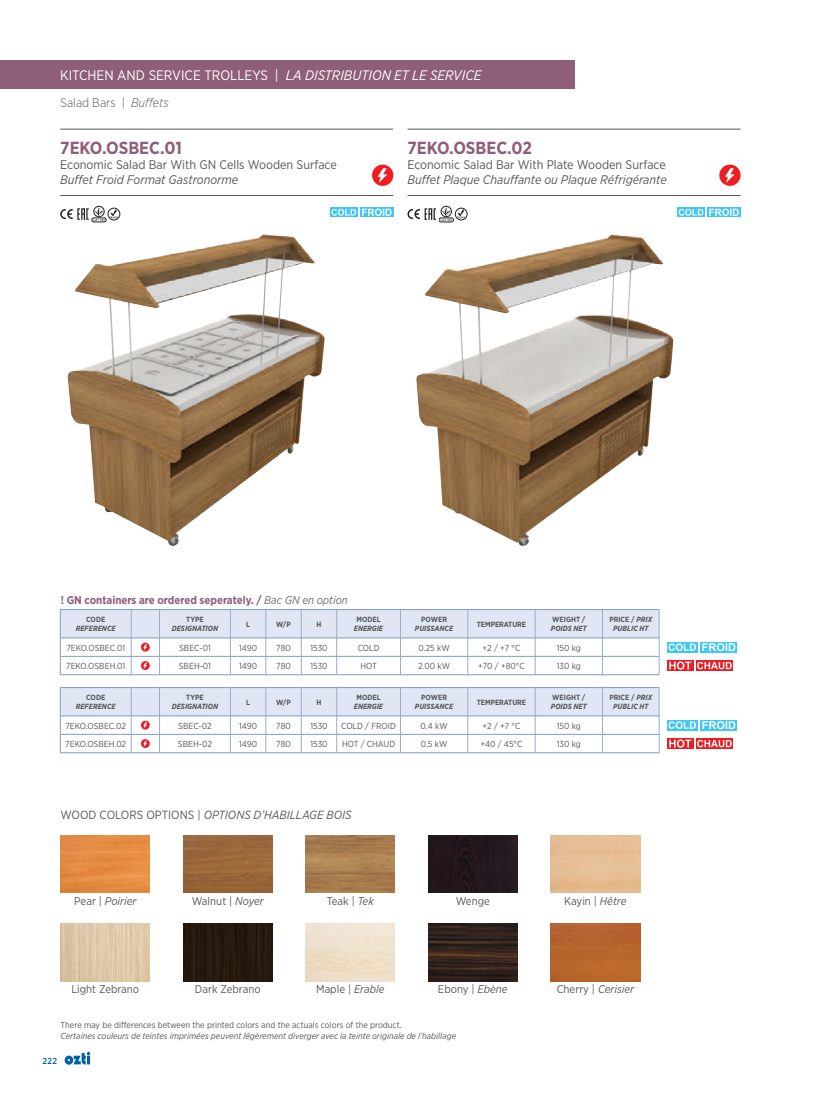
<style>
.page{position:relative;width:815px;height:1099px;background:#fff}
.page>*{position:absolute;margin:0;border:0;box-sizing:border-box;transform-origin:0 0}
.t1{font:700 17.5px "Gotham Narrow";color:#8f5e79}
.t2{font:13.75px "Gotham Narrow";color:#fff}
.t3{font:12.5px "Gotham Narrow";color:#57585a}
.t4{font:italic 12.5px "Gotham Narrow";color:#57585a}
.t5{font:300 12.5px "Gotham Narrow";color:#57585a}
.t6{font:italic 11.88px "Gotham Narrow";color:#57585a}
.t7{font:11.25px "Gotham Narrow";color:#57585a}
.t8{font:700 11.25px "Gotham Narrow";color:#8f5e79}
.t9{font:italic 11.25px "Gotham Narrow";color:#57585a}
.t10{font:8.75px "Gotham Narrow";color:#57585a}
.t11{font:italic 8.75px "Gotham Narrow";color:#57585a}
.t12{font:500 8.75px "Gotham Narrow";color:#0160ae}
.t13{font:italic 700 7.5px/9px "Gotham Narrow";color:#57585a;text-align:center}
.t14{font:700 7.5px "Gotham Narrow";letter-spacing:-.01em;color:#57585a}
.s1{font-style:italic}
.s2{font-weight:400;font-style:italic;color:#6c6d70}
.s3{font-style:normal}
</style>
<div class="page">
<svg style="left:60px;top:609px;width:600px;height:66px"></svg>
<svg style="left:696px;top:660px;width:37px;height:11px"></svg>
<svg style="left:697px;top:662px;width:35px;height:7px"></svg>
<svg style="left:667px;top:660px;width:26px;height:11px"></svg>
<svg style="left:669px;top:661px;width:22px;height:8px"></svg>
<div style="left:700px;top:641px;width:37px;height:11px;background:#40c7f4"></div>
<svg style="left:702px;top:643px;width:33px;height:8px"></svg>
<svg style="left:667px;top:642px;width:31px;height:10px"></svg>
<svg style="left:669px;top:643px;width:27px;height:7px"></svg>
<svg style="left:60px;top:687px;width:600px;height:66px"></svg>
<svg style="left:696px;top:738px;width:37px;height:11px"></svg>
<svg style="left:697px;top:739px;width:35px;height:8px"></svg>
<svg style="left:667px;top:738px;width:26px;height:11px"></svg>
<svg style="left:669px;top:739px;width:22px;height:8px"></svg>
<div style="left:700px;top:719px;width:37px;height:11px;background:#40c7f4"></div>
<svg style="left:702px;top:721px;width:33px;height:8px"></svg>
<svg style="left:667px;top:720px;width:31px;height:10px"></svg>
<svg style="left:669px;top:721px;width:27px;height:7px"></svg>
<svg style="left:65px;top:1051px;width:25px;height:13px"></svg>
<div style="left:7px;top:60px;width:567px;height:29px;background:#8f5e79"></div>
<hr style="left:60px;top:129px;width:333px;height:1px;background:#57585a">
<hr style="left:60px;top:195px;width:333px;height:1px;background:#57585a">
<div style="left:372px;top:165px;width:21px;height:21px;background:#ee1d23;border-radius:50%"></div>
<svg style="left:378px;top:168px;width:9px;height:15px"></svg>
<svg style="left:360px;top:207px;width:33px;height:10px"></svg>
<svg style="left:362px;top:209px;width:30px;height:7px"></svg>
<div style="left:330px;top:207px;width:28px;height:10px;background:#40c7f4"></div>
<svg style="left:331px;top:209px;width:25px;height:7px"></svg>
<hr style="left:407px;top:129px;width:334px;height:1px;background:#57585a">
<hr style="left:407px;top:195px;width:334px;height:1px;background:#57585a">
<div style="left:719px;top:165px;width:22px;height:21px;background:#ee1d23;border-radius:50%"></div>
<svg style="left:725px;top:168px;width:10px;height:15px"></svg>
<div style="left:441px;top:206px;width:11px;height:11px;border:1px solid #231f20;border-radius:50%"></div>
<div style="left:439px;top:218px;width:14px;height:4px;border:1px solid #231f20;border-radius:2px"></div>
<div style="left:455px;top:208px;width:12px;height:12px;border:1px solid #231f20;border-radius:50%"></div>
<svg style="left:458px;top:209px;width:7px;height:9px"></svg>
<svg style="left:407px;top:207px;width:45px;height:14px"></svg>
<svg style="left:707px;top:207px;width:34px;height:10px"></svg>
<svg style="left:709px;top:209px;width:30px;height:7px"></svg>
<svg style="left:677px;top:207px;width:28px;height:10px"></svg>
<svg style="left:679px;top:209px;width:24px;height:7px"></svg>
<div style="left:94px;top:206px;width:10px;height:11px;border:1px solid #231f20;border-radius:50%"></div>
<div style="left:92px;top:218px;width:14px;height:4px;border:1px solid #231f20;border-radius:2px"></div>
<div style="left:108px;top:208px;width:12px;height:12px;border:1px solid #231f20;border-radius:50%"></div>
<svg style="left:60px;top:207px;width:58px;height:14px"></svg>
<img style="left:68px;top:234px;width:257px;height:312px">
<img style="left:416px;top:234px;width:257px;height:312px">
<img style="left:61px;top:835px;width:89px;height:58px">
<img style="left:61px;top:923px;width:89px;height:58px">
<img style="left:306px;top:835px;width:89px;height:58px">
<img style="left:551px;top:923px;width:89px;height:58px">
<img style="left:183px;top:835px;width:89px;height:58px">
<img style="left:183px;top:923px;width:89px;height:58px">
<img style="left:428px;top:835px;width:89px;height:58px">
<img style="left:428px;top:923px;width:89px;height:58px">
<h2 class="t2" style="left:60px;top:67px;width:423px">KITCHEN AND SERVICE TROLLEYS | <span class="s1">LA DISTRIBUTION ET LE SERVICE</span></h2>
<h3 class="t5" style="left:60px;top:95px;width:110px">Salad Bars | <span class="s1">Buffets</span></h3>
<h1 class="t1" style="left:60px;top:136px;width:123px">7EKO.OSBEC.01</h1>
<h3 class="t3" style="left:60px;top:156px;width:278px">Economic Salad Bar With GN Cells Wooden Surface</h3>
<h3 class="t4" style="left:60px;top:171px;width:180px">Buffet Froid Format Gastronorme</h3>
<h1 class="t1" style="left:407px;top:136px;width:126px">7EKO.OSBEC.02</h1>
<h3 class="t3" style="left:407px;top:156px;width:260px">Economic Salad Bar With Plate Wooden Surface</h3>
<h3 class="t4" style="left:407px;top:171px;width:261px">Buffet Plaque Chauffante ou Plaque Réfrigérante</h3>
<p class="t8" style="left:61px;top:593px;width:288px">! GN containers are ordered seperately. / <span class="s2">Bac GN en option</span></p>
<p class="t14" style="left:86px;top:614px;width:21px">CODE</p>
<p class="t13" style="left:76px;top:624px;width:42px">REFERENCE</p>
<p class="t14" style="left:186px;top:614px;width:19px">TYPE</p>
<p class="t13" style="left:172px;top:624px;width:48px">DESIGNATION</p>
<p class="t14" style="left:246px;top:619px;width:5px">L</p>
<p class="t14" style="left:276px;top:619px;width:16px">W/P</p>
<p class="t14" style="left:317px;top:619px;width:6px">H</p>
<p class="t14" style="left:357px;top:615px;width:26px">MODEL</p>
<p class="t13" style="left:354px;top:624px;width:31px">ENERGIE</p>
<p class="t14" style="left:421px;top:615px;width:27px">POWER</p>
<p class="t13" style="left:415px;top:624px;width:40px">PUISSANCE</p>
<p class="t14" style="left:477px;top:619px;width:51px">TEMPERATURE</p>
<p class="t14" style="left:552px;top:614px;width:35px">WEIGHT /</p>
<p class="t13" style="left:551px;top:624px;width:37px">POIDS NET</p>
<p class="t13" style="left:609px;top:615px;width:44px"><span class="s3">PRICE /</span> PRIX<br>PUBLIC HT</p>
<p class="t10" style="left:66px;top:642px;width:60px">7EKO.OSBEC.01</p>
<p class="t10" style="left:179px;top:642px;width:33px">SBEC-01</p>
<p class="t10" style="left:239px;top:642px;width:20px">1490</p>
<p class="t10" style="left:276px;top:642px;width:16px">780</p>
<p class="t10" style="left:310px;top:642px;width:19px">1530</p>
<p class="t10" style="left:358px;top:642px;width:23px">COLD</p>
<p class="t10" style="left:418px;top:642px;width:33px">0.25 kW</p>
<p class="t10" style="left:482px;top:642px;width:39px">+2 / +7 °C</p>
<p class="t10" style="left:557px;top:642px;width:26px">150 kg</p>
<p class="t10" style="left:66px;top:660px;width:61px">7EKO.OSBEH.01</p>
<p class="t10" style="left:179px;top:660px;width:34px">SBEH-01</p>
<p class="t10" style="left:239px;top:660px;width:20px">1490</p>
<p class="t10" style="left:276px;top:660px;width:16px">780</p>
<p class="t10" style="left:310px;top:660px;width:19px">1530</p>
<p class="t10" style="left:360px;top:660px;width:18px">HOT</p>
<p class="t10" style="left:418px;top:660px;width:34px">2.00 kW</p>
<p class="t10" style="left:478px;top:660px;width:48px">+70 / +80°C</p>
<p class="t10" style="left:557px;top:660px;width:26px">130 kg</p>
<p class="t14" style="left:86px;top:692px;width:21px">CODE</p>
<p class="t13" style="left:76px;top:702px;width:42px">REFERENCE</p>
<p class="t14" style="left:186px;top:692px;width:19px">TYPE</p>
<p class="t13" style="left:172px;top:702px;width:48px">DESIGNATION</p>
<p class="t14" style="left:246px;top:697px;width:5px">L</p>
<p class="t14" style="left:276px;top:697px;width:16px">W/P</p>
<p class="t14" style="left:317px;top:697px;width:6px">H</p>
<p class="t14" style="left:357px;top:693px;width:26px">MODEL</p>
<p class="t13" style="left:354px;top:702px;width:31px">ENERGIE</p>
<p class="t14" style="left:421px;top:693px;width:27px">POWER</p>
<p class="t13" style="left:415px;top:702px;width:40px">PUISSANCE</p>
<p class="t14" style="left:477px;top:697px;width:51px">TEMPERATURE</p>
<p class="t14" style="left:552px;top:692px;width:35px">WEIGHT /</p>
<p class="t13" style="left:551px;top:702px;width:37px">POIDS NET</p>
<p class="t13" style="left:609px;top:693px;width:44px"><span class="s3">PRICE /</span> PRIX<br>PUBLIC HT</p>
<p class="t10" style="left:66px;top:720px;width:62px">7EKO.OSBEC.02</p>
<p class="t10" style="left:178px;top:720px;width:35px">SBEC-02</p>
<p class="t10" style="left:239px;top:720px;width:20px">1490</p>
<p class="t10" style="left:276px;top:720px;width:16px">780</p>
<p class="t10" style="left:310px;top:720px;width:19px">1530</p>
<p class="t10" style="left:341px;top:720px;width:56px">COLD / FROID</p>
<p class="t10" style="left:421px;top:720px;width:29px">0.4 kW</p>
<p class="t10" style="left:482px;top:720px;width:39px">+2 / +7 °C</p>
<p class="t10" style="left:557px;top:720px;width:26px">150 kg</p>
<p class="t10" style="left:65px;top:738px;width:62px">7EKO.OSBEH.02</p>
<p class="t10" style="left:178px;top:738px;width:35px">SBEH-02</p>
<p class="t10" style="left:239px;top:738px;width:20px">1490</p>
<p class="t10" style="left:276px;top:738px;width:16px">780</p>
<p class="t10" style="left:310px;top:738px;width:19px">1530</p>
<p class="t10" style="left:342px;top:738px;width:55px">HOT / CHAUD</p>
<p class="t10" style="left:421px;top:738px;width:28px">0.5 kW</p>
<p class="t10" style="left:480px;top:738px;width:44px">+40 / 45°C</p>
<p class="t10" style="left:557px;top:738px;width:26px">130 kg</p>
<h3 class="t6" style="left:61px;top:807px;width:293px"><span class="s3">WOOD COLORS OPTIONS |</span> OPTIONS D’HABILLAGE BOIS</h3>
<p class="t9" style="left:74px;top:894px;width:64px"><span class="s3">Pear |</span> Poirier</p>
<p class="t7" style="left:192px;top:894px;width:73px">Walnut | <span class="s1">Noyer</span></p>
<p class="t7" style="left:327px;top:894px;width:49px">Teak | <span class="s1">Tek</span></p>
<p class="t7" style="left:456px;top:894px;width:36px">Wenge</p>
<p class="t7" style="left:564px;top:894px;width:64px">Kayin | <span class="s1">Hêtre</span></p>
<p class="t7" style="left:71px;top:982px;width:69px">Light Zebrano</p>
<p class="t7" style="left:195px;top:982px;width:67px">Dark Zebrano</p>
<p class="t7" style="left:316px;top:982px;width:70px">Maple | <span class="s1">Erable</span></p>
<p class="t7" style="left:438px;top:982px;width:71px">Ebony | <span class="s1">Ebène</span></p>
<p class="t9" style="left:557px;top:982px;width:79px"><span class="s3">Cherry |</span> Cerisier</p>
<p class="t10" style="left:61px;top:1019px;width:343px">There may be differences between the printed colors and the actuals colors of the product.</p>
<p class="t11" style="left:61px;top:1030px;width:397px">Certaines couleurs de teintes imprimées peuvent légèrement diverger avec la teinte originale de l’habillage</p>
<p class="t12" style="left:43px;top:1055px;width:16px">222</p>
</div>
